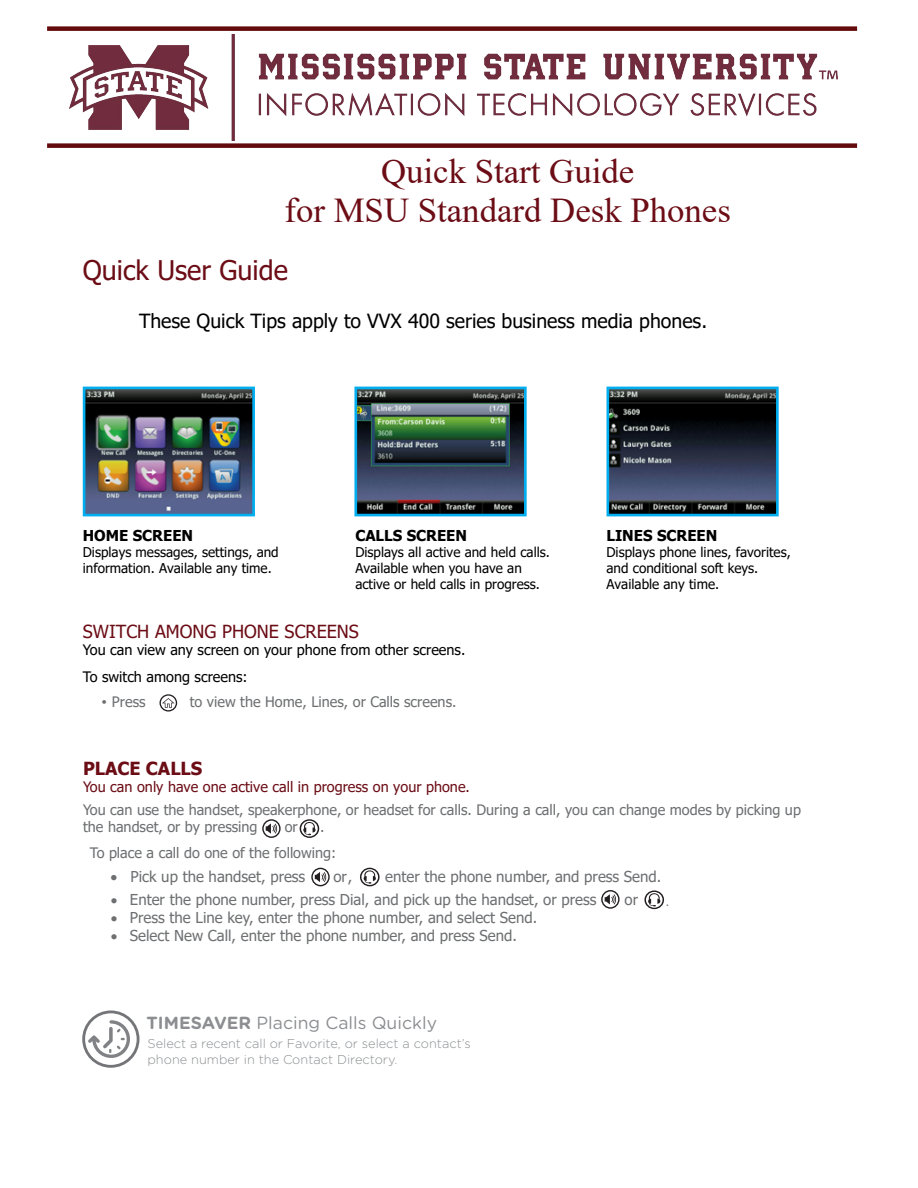
<style>
.page{position:relative;width:918px;height:1188px;background:#fff}
.page>*{position:absolute;margin:0;border:0;box-sizing:border-box;transform-origin:0 0}
.t1{font:34.8px/38.5px "Times New Roman";color:#6c0d16;text-align:center}
.t2{font:27px "Tahoma";color:#6c0d16}
.t3{font:19.5px "Tahoma";color:#000}
.t4{font:18px "Tahoma";color:#6c0d16}
.t5{font:700 18px "Tahoma";color:#6c0d16}
.t6{font:17.55px "Gotham Rounded";color:#8c8e91}
.t7{font:15px "Tahoma";color:#6d6f71}
.t8{font:700 15px "Tahoma";color:#000}
.t9{font:14.4px/23.4px "Tahoma";color:#6d6f71}
.t10{font:14.4px/26.5px "Tahoma";color:#000}
.t11{font:14.4px "Gotham Rounded";color:#6d6f71}
.t12{font:13.5px/16.2px "Tahoma";color:#000}
.t13{font:300 12.75px/15.3px "Gotham Rounded";color:#8c8e91}
.s1{font-family:"Gotham Rounded"}
.s2{color:#6c0d16}
.s3{font-weight:700}
</style>
<div class="page">
<img style="left:87px;top:391px;width:164px;height:121px">
<div style="left:83px;top:387px;width:172px;height:129px;border:3px solid #00aeef"></div>
<img style="left:358px;top:391px;width:165px;height:121px">
<div style="left:354px;top:387px;width:173px;height:129px;border:3px solid #00aeef"></div>
<img style="left:611px;top:391px;width:164px;height:121px">
<div style="left:607px;top:387px;width:172px;height:129px;border:3px solid #00aeef"></div>
<svg style="left:311px;top:868px;width:19px;height:18px"></svg>
<svg style="left:601px;top:890px;width:19px;height:19px"></svg>
<svg style="left:360px;top:868px;width:20px;height:18px"></svg>
<svg style="left:644px;top:890px;width:20px;height:19px"></svg>
<svg style="left:88px;top:1020px;width:42px;height:40px"></svg>
<div style="left:82px;top:1010px;width:58px;height:58px;border:3px solid #747578;border-radius:50%"></div>
<img style="left:70px;top:34px;width:768px;height:107px">
<svg style="left:160px;top:694px;width:17px;height:18px"></svg>
<svg style="left:262px;top:819px;width:19px;height:19px"></svg>
<svg style="left:300px;top:819px;width:19px;height:19px"></svg>
<div style="left:47px;top:143px;width:810px;height:5px;background:#630b0c"></div>
<div style="left:47px;top:26px;width:810px;height:5px;background:#630b0c"></div>
<p class="t1" style="left:284px;top:151px;width:448px">Quick Start Guide<br>for MSU Standard Desk Phones</p>
<p class="t2" style="left:83px;top:252px;width:207px">Quick User Guide</p>
<p class="t3" style="left:139px;top:308px;width:570px">These Quick Tips apply to VVX 400 series business media phones.</p>
<p class="t8" style="left:83px;top:525px;width:112px">HOME SCREEN</p>
<p class="t12" style="left:83px;top:544px;width:198px">Displays messages, settings, and information. Available any time.</p>
<p class="t8" style="left:355px;top:525px;width:113px">CALLS SCREEN</p>
<p class="t12" style="left:355px;top:544px;width:196px">Displays all active and held calls.<br>Available when you have an active or held calls in progress.</p>
<p class="t4" style="left:83px;top:620px;width:277px">SWITCH AMONG PHONE SCREENS</p>
<p class="t10" style="left:83px;top:638px;width:384px">You can view any screen on your phone from other screens.<br>To switch among screens:</p>
<p class="t9" style="left:101px;top:691px;width:46px"><span class="s1">•</span> Press</p>
<p class="t9" style="left:190px;top:691px;width:268px">to view the Home, Lines, or Calls screens.</p>
<p class="t8" style="left:607px;top:525px;width:112px">LINES SCREEN</p>
<p class="t12" style="left:607px;top:544px;width:186px">Displays phone lines, favorites, and conditional soft keys.<br>Available any time.</p>
<p class="t5" style="left:83px;top:755px;width:121px">PLACE CALLS</p>
<p class="t9" style="left:83px;top:776px;width:719px"><span class="s2">You can only have one active call in progress on your phone.<br></span>You can use the handset, speakerphone, or headset for calls. During a call, you can change modes by picking up</p>
<p class="t9" style="left:83px;top:816px;width:176px">the handset, or by pressing</p>
<p class="t9" style="left:285px;top:816px;width:15px">or</p>
<p class="t9" style="left:90px;top:815px;width:248px;line-height:25.2px;text-indent:230px">.<br>To place a call do one of the following:</p>
<p class="t7" style="left:111px;top:866px;width:196px">• Pick up the handset, press</p>
<p class="t7" style="left:334px;top:866px;width:20px">or ,</p>
<p class="t7" style="left:385px;top:867px;width:278px">enter the phone number, and press Send.</p>
<p class="t7" style="left:111px;top:890px;width:487px">• Enter the phone number, press Dial, and pick up the handset, or press</p>
<p class="t7" style="left:625px;top:890px;width:15px">or</p>
<p class="t11" style="left:666px;top:891px;width:5px">.</p>
<p class="t7" style="left:111px;top:908px;width:428px">• Press the Line key, enter the phone number, and select Send.</p>
<p class="t7" style="left:111px;top:926px;width:408px">• Select New Call, enter the phone number, and press Send.</p>
<p class="t6" style="left:147px;top:1011px;width:292px"><span class="s3">TIMESAVER</span> Placing Calls Quickly</p>
<p class="t13" style="left:148px;top:1035px;width:325px">Select a recent call or Favorite, or select a contact’s phone number in the Contact Directory.</p>
</div>
